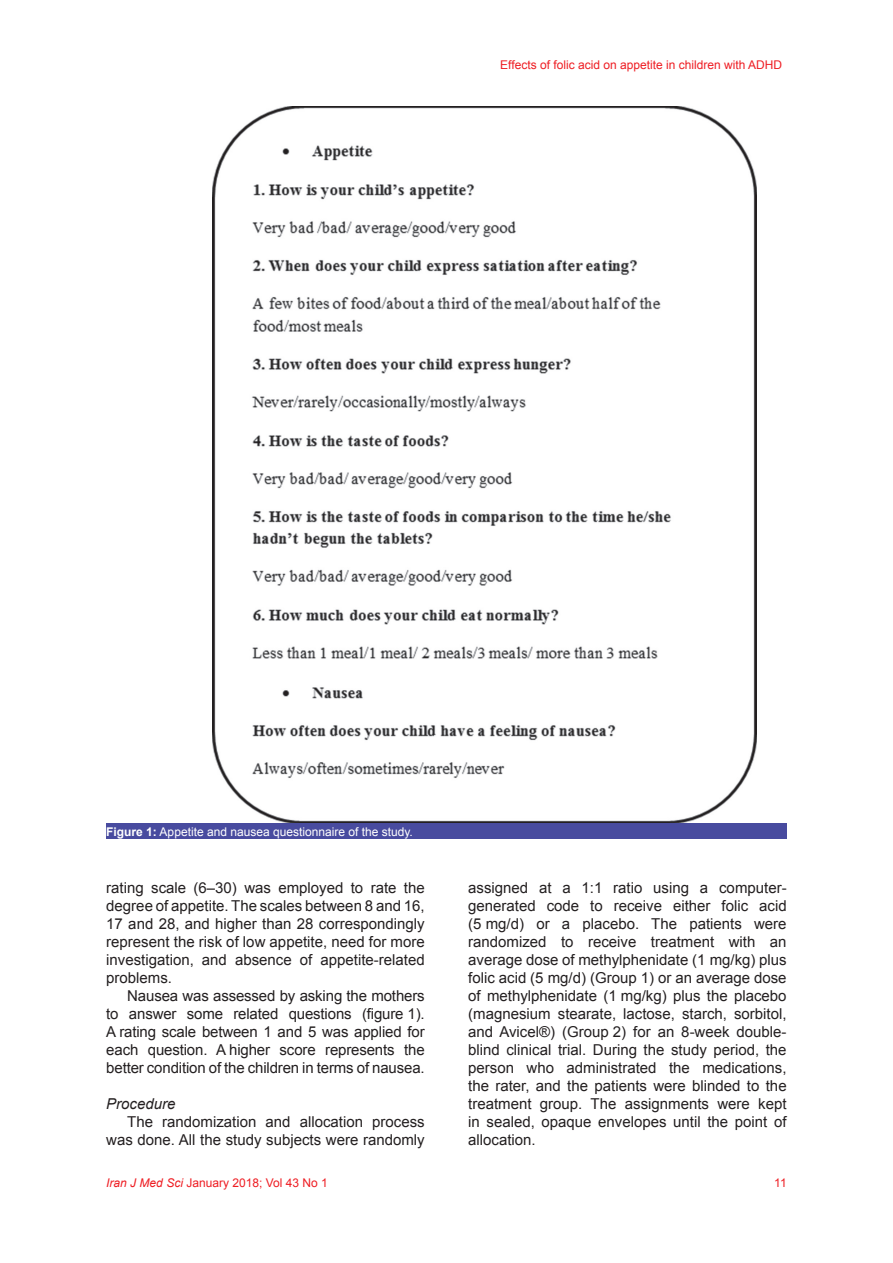
<style>
.page{position:relative;width:893px;height:1263px;background:#fff}
.page>*{position:absolute;margin:0;border:0;box-sizing:border-box;transform-origin:0 0}
.t1{font:15px/18px "Arial";color:#231f20;text-align:justify}
.t2{font:italic 15px "Arial";color:#231f20}
.t3{font:12px "Arial";color:#ee1d23}
.t4{font:12px "Arial";color:#fff}
.s1{font-weight:700}
.s2{font-style:italic}
</style>
<div class="page">
<img style="left:212px;top:106px;width:545px;height:718px">
<div style="left:106px;top:824px;width:681px;height:15px;background:#484b9f"></div>
<p class="t3" style="left:500px;top:57px;width:283px">Effects of folic acid on appetite in children with ADHD</p>
<p class="t4" style="left:106px;top:823px;width:308px"><span class="s1">Figure 1:</span> Appetite and nausea questionnaire of the study.</p>
<p class="t1" style="left:106px;top:879px;width:320px">rating scale (6–30) was employed to rate the degree of appetite. The scales between 8 and 16, 17 and 28, and higher than 28 correspondingly represent the risk of low appetite, need for more investigation, and absence of appetite-related problems.</p>
<p class="t1" style="left:106px;top:987px;width:320px;text-indent:21px">Nausea was assessed by asking the mothers to answer some related questions (figure 1).<br>A rating scale between 1 and 5 was applied for each question. A higher score represents the better condition of the children in terms of nausea.</p>
<p class="t2" style="left:106px;top:1094px;width:71px">Procedure</p>
<p class="t1" style="left:106px;top:1113px;width:320px;text-align:right">The randomization and allocation process was done. All the study subjects were randomly</p>
<p class="t1" style="left:468px;top:879px;width:320px">assigned at a 1:1 ratio using a computer&shy;generated code to receive either folic acid (5 mg/d) or a placebo. The patients were randomized to receive treatment with an average dose of methylphenidate (1 mg/kg) plus folic acid (5 mg/d) (Group 1) or an average dose of methylphenidate (1 mg/kg) plus the placebo (magnesium stearate, lactose, starch, sorbitol, and Avicel®) (Group 2) for an 8-week double&shy;blind clinical trial. During the study period, the person who administrated the medications, the rater, and the patients were blinded to the treatment group. The assignments were kept in sealed, opaque envelopes until the point of allocation.</p>
<p class="t3" style="left:106px;top:1174px;width:223px"><span class="s2">Iran J Med Sci</span> January 2018; Vol 43 No 1</p>
<p class="t3" style="left:774px;top:1174px;width:14px">11</p>
</div>
